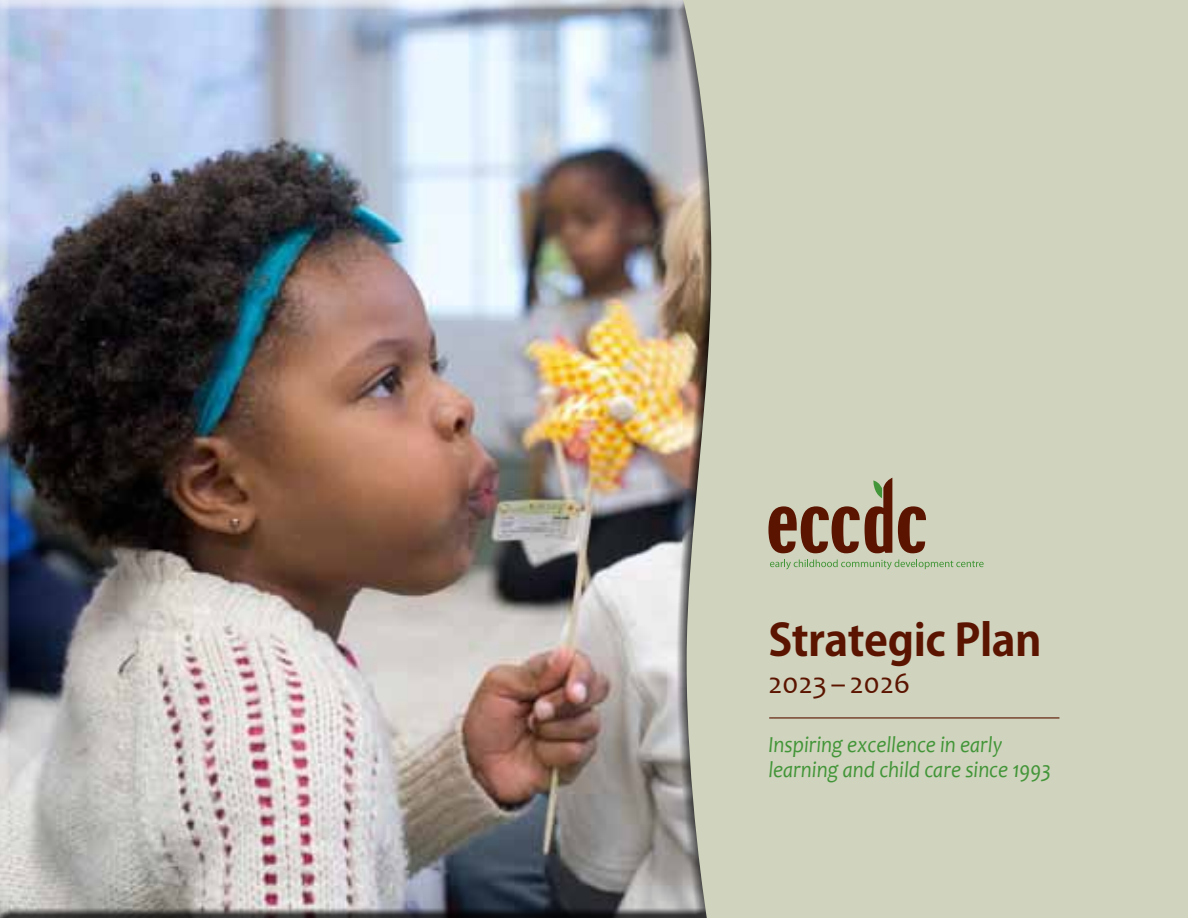
<style>
.page{position:relative;width:1188px;height:918px;background:#fff}
.page>*{position:absolute;margin:0;border:0;box-sizing:border-box;transform-origin:0 0}
.t1{font:700 43.5px "Koz Go Pro";letter-spacing:-.01em;color:#5b1400}
.t2{font:30px "Candara";color:#5b1400}
.t3{font:italic 23.1px/25.2px "Candara";color:#439539;scale:.91 1}
</style>
<div class="page">
<div style="left:612px;top:0;width:576px;height:918px;background:#d0d4be"></div>
<div style="left:0;top:0;width:713px;height:918px;background:#000;opacity:.75"></div>
<svg style="left:898px;top:506px;width:28px;height:47px"></svg>
<svg style="left:768px;top:478px;width:124px;height:75px"></svg>
<svg style="left:770px;top:560px;width:214px;height:9px"></svg>
<hr style="left:769px;top:717px;width:290px;height:1px;background:#5a1400">
<h1 class="t1" style="left:768px;top:612px;width:275px">Strategic Plan</h1>
<p class="t2" style="left:768px;top:664px;width:144px">2023 –2026</p>
<p class="t3" style="left:768px;top:732px;width:312px">Inspiring excellence in early learning and child care since 1993</p>
</div>
